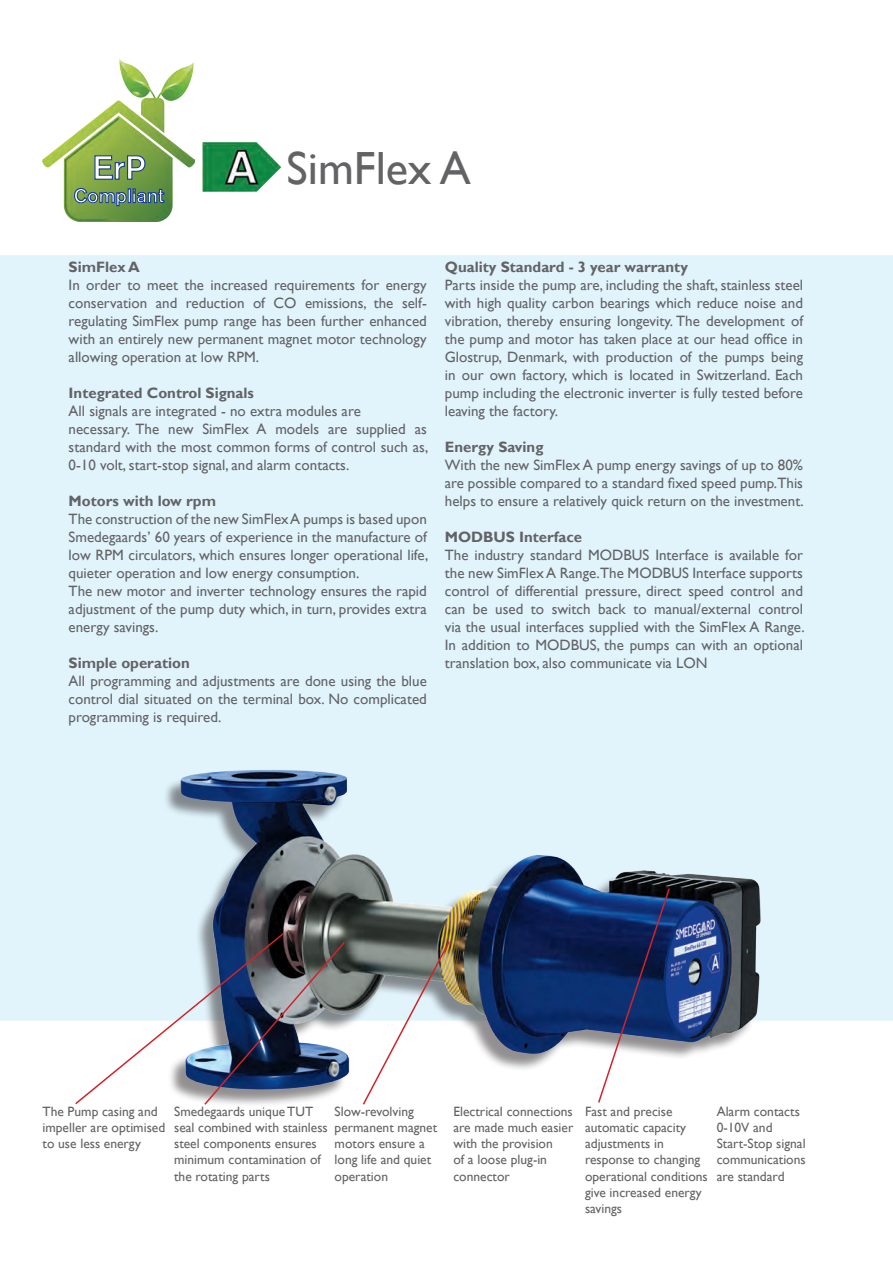
<style>
.page{position:relative;width:893px;height:1263px;background:#fff}
.page>*{position:absolute;margin:0;border:0;box-sizing:border-box;transform-origin:0 0}
.t1{font:46.5px "Gill Sans";color:#636366}
.t2{font:500 33.15px "Akzidenz Grotesk BE";color:#fff}
.t3{font:500 19.5px "Akzidenz Grotesk BE";color:#fff}
.t4{font:15px/18px "Gill Sans";color:#636366;text-align:justify}
.t5{font:700 15px "Gill Sans";color:#636366}
.t6{font:13.5px/16.2px "Gill Sans";color:#636366}
</style>
<div class="page">
<div style="left:0;top:255px;width:893px;height:765px;background:#e1f4fc"></div>
<div style="left:162px;top:772px;width:595px;height:336px;background:#231f20;opacity:.5"></div>
<img style="left:181px;top:770px;width:580px;height:320px">
<img style="left:202px;top:142px;width:80px;height:50px">
<img style="left:74px;top:931px;width:272px;height:175px">
<svg style="left:361px;top:940px;width:90px;height:166px"></svg>
<svg style="left:597px;top:887px;width:74px;height:217px"></svg>
<img style="left:43px;top:59px;width:152px;height:163px">
<svg style="left:94px;top:155px;width:52px;height:25px"></svg>
<svg style="left:73px;top:187px;width:92px;height:20px;background:#557f59"></svg>
<p class="t2" style="left:92px;top:147px;width:55px">ErP</p>
<p class="t3" style="left:74px;top:184px;width:92px">Compliant</p>
<p class="t1" style="left:287px;top:141px;width:186px">SimFlex A</p>
<p class="t5" style="left:69px;top:258px;width:73px">SimFlex A</p>
<p class="t4" style="left:69px;top:276px;width:360px">In order to meet the increased requirements for energy conservation and reduction of CO emissions, the self&shy;regulating SimFlex pump range has been further enhanced with an entirely new permanent magnet motor technology allowing operation at low RPM.</p>
<p class="t5" style="left:69px;top:384px;width:187px">Integrated Control Signals</p>
<p class="t4" style="left:69px;top:402px;width:294px">All signals are integrated - no extra modules are</p>
<p class="t4" style="left:69px;top:420px;width:361px">necessary. The new SimFlex A models are supplied as standard with the most common forms of control such as, 0-10 volt, start-stop signal, and alarm contacts.</p>
<p class="t5" style="left:69px;top:492px;width:149px">Motors with low rpm</p>
<p class="t4" style="left:69px;top:510px;width:361px">The construction of the new SimFlex A pumps is based upon Smedegaards’ 60 years of experience in the manufacture of low RPM circulators, which ensures longer operational life, quieter operation and low energy consumption.</p>
<p class="t4" style="left:69px;top:582px;width:360px">The new motor and inverter technology ensures the rapid adjustment of the pump duty which, in turn, provides extra energy savings.</p>
<p class="t5" style="left:69px;top:654px;width:123px">Simple operation</p>
<p class="t4" style="left:69px;top:672px;width:360px">All programming and adjustments are done using the blue control dial situated on the terminal box. No complicated programming is required.</p>
<p class="t5" style="left:445px;top:258px;width:245px">Quality Standard - 3 year warranty</p>
<p class="t4" style="left:445px;top:276px;width:360px">Parts inside the pump are, including the shaft, stainless steel with high quality carbon bearings which reduce noise and vibration, thereby ensuring longevity. The development of the pump and motor has taken place at our head office in Glostrup, Denmark, with production of the pumps being in our own factory, which is located in Switzerland. Each pump including the electronic inverter is fully tested before leaving the factory.</p>
<p class="t5" style="left:445px;top:438px;width:100px">Energy Saving</p>
<p class="t4" style="left:445px;top:456px;width:360px">With the new SimFlex A pump energy savings of up to 80% are possible compared to a standard fixed speed pump.This helps to ensure a relatively quick return on the investment.</p>
<p class="t5" style="left:445px;top:528px;width:139px">MODBUS Interface</p>
<p class="t4" style="left:445px;top:546px;width:361px">The industry standard MODBUS Interface is available for the new SimFlex A Range.The MODBUS Interface supports control of differential pressure, direct speed control and can be used to switch back to manual/external control via the usual interfaces supplied with the SimFlex A Range.<br>In addition to MODBUS, the pumps can with an optional translation box, also communicate via LON</p>
<p class="t6" style="left:43px;top:1103px;width:124px">The Pump casing and impeller are optimised to use less energy</p>
<p class="t6" style="left:174px;top:1103px;width:155px">Smedegaards unique TUT seal combined with stainless steel components ensures minimum contamination of the rotating parts</p>
<p class="t6" style="left:335px;top:1103px;width:104px">Slow-revolving permanent magnet motors ensure a long life and quiet operation</p>
<p class="t6" style="left:453px;top:1103px;width:121px">Electrical connections are made much easier with the provision<br>of a loose plug-in connector</p>
<p class="t6" style="left:585px;top:1103px;width:124px">Fast and precise automatic capacity adjustments in response to changing operational conditions give increased energy savings</p>
<p class="t6" style="left:717px;top:1103px;width:85px">Alarm contacts</p>
<p class="t6" style="left:717px;top:1119px;width:57px">0-10V and</p>
<p class="t6" style="left:717px;top:1136px;width:90px">Start-Stop signal</p>
<p class="t6" style="left:717px;top:1152px;width:91px">communications are standard</p>
</div>
